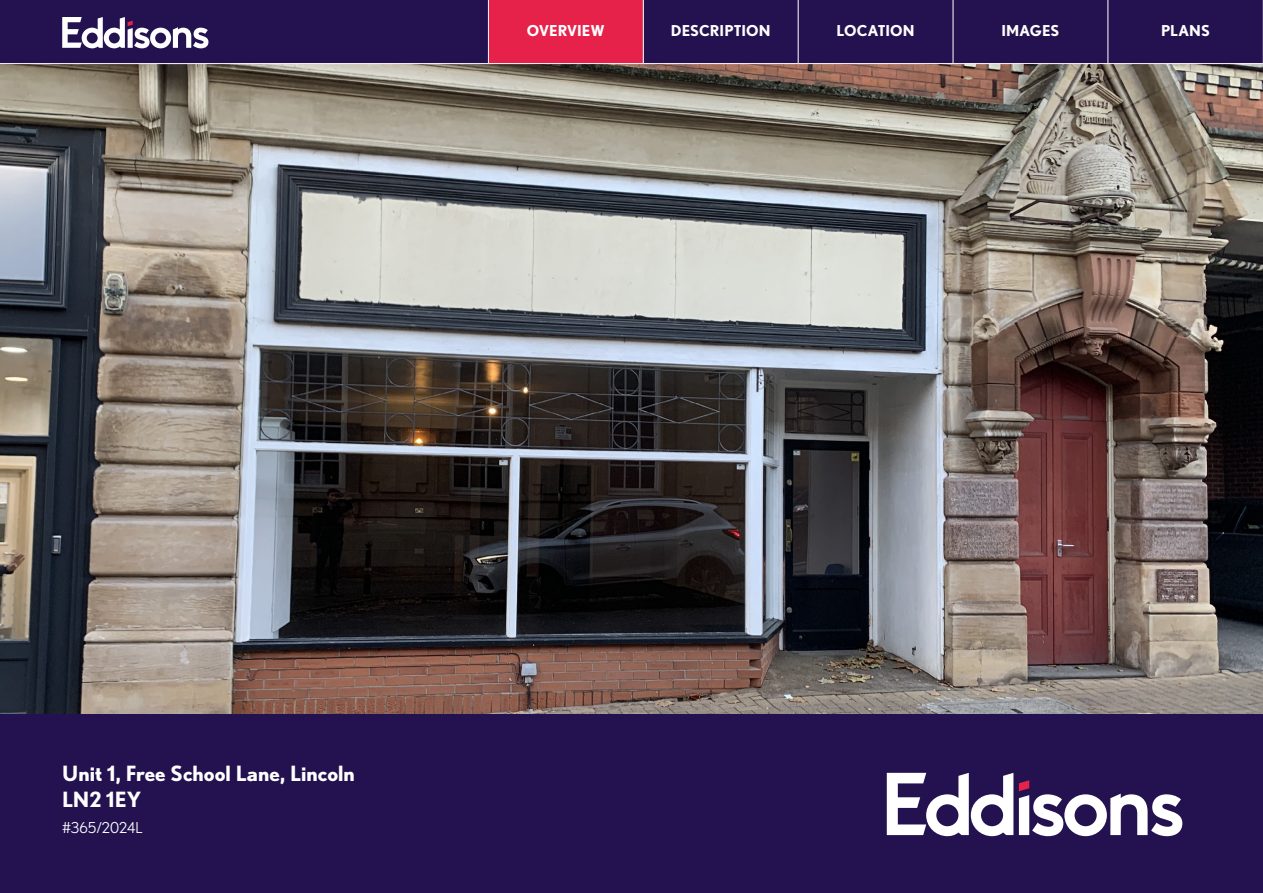
<style>
.page{position:relative;width:1263px;height:893px;background:#fff}
.page>*{position:absolute;margin:0;border:0;box-sizing:border-box;transform-origin:0 0}
.t1{font:700 21px/25.2px "Nobel";color:#fff}
.t2{font:700 15px "Nobel";letter-spacing:.005em;color:#fff}
.t3{font:15px "Nobel";color:#fff}
</style>
<div class="page">
<img style="left:0;top:64px;width:1263px;height:650px">
<div style="left:0;top:714px;width:1263px;height:179px;background:#23124f"></div>
<svg style="left:887px;top:773px;width:126px;height:63px"></svg>
<svg style="left:1019px;top:780px;width:163px;height:56px"></svg>
<div style="left:0;top:0;width:962px;height:63px;background:#23124f"></div>
<hr style="left:798px;top:0;width:1px;height:63px;background:#fff">
<hr style="left:953px;top:0;width:1px;height:63px;background:#fff">
<div style="left:488px;top:0;width:156px;height:64px;background:#e6224b"></div>
<div style="left:644px;top:0;width:156px;height:58px;background:#23124f"></div>
<div style="left:800px;top:1px;width:156px;height:63px;background:#23124f"></div>
<div style="left:962px;top:0;width:141px;height:64px;background:#23124f"></div>
<div style="left:1080px;top:0;width:183px;height:64px;background:#23124f"></div>
<svg style="left:62px;top:17px;width:146px;height:31px"></svg>
<p class="t2" style="left:527px;top:21px;width:79px">Overview</p>
<p class="t2" style="left:671px;top:21px;width:101px">DESCRI PTION</p>
<p class="t2" style="left:837px;top:21px;width:66px">Locat ion</p>
<p class="t2" style="left:1001px;top:21px;width:59px">I MAGES</p>
<p class="t2" style="left:1161px;top:21px;width:50px">PLANS</p>
<h1 class="t1" style="left:62px;top:761px;width:294px">Unit 1, Free School Lane, Lincoln<br>LN2 1EY</h1>
<p class="t3" style="left:62px;top:819px;width:82px">#365/2024L</p>
</div>
